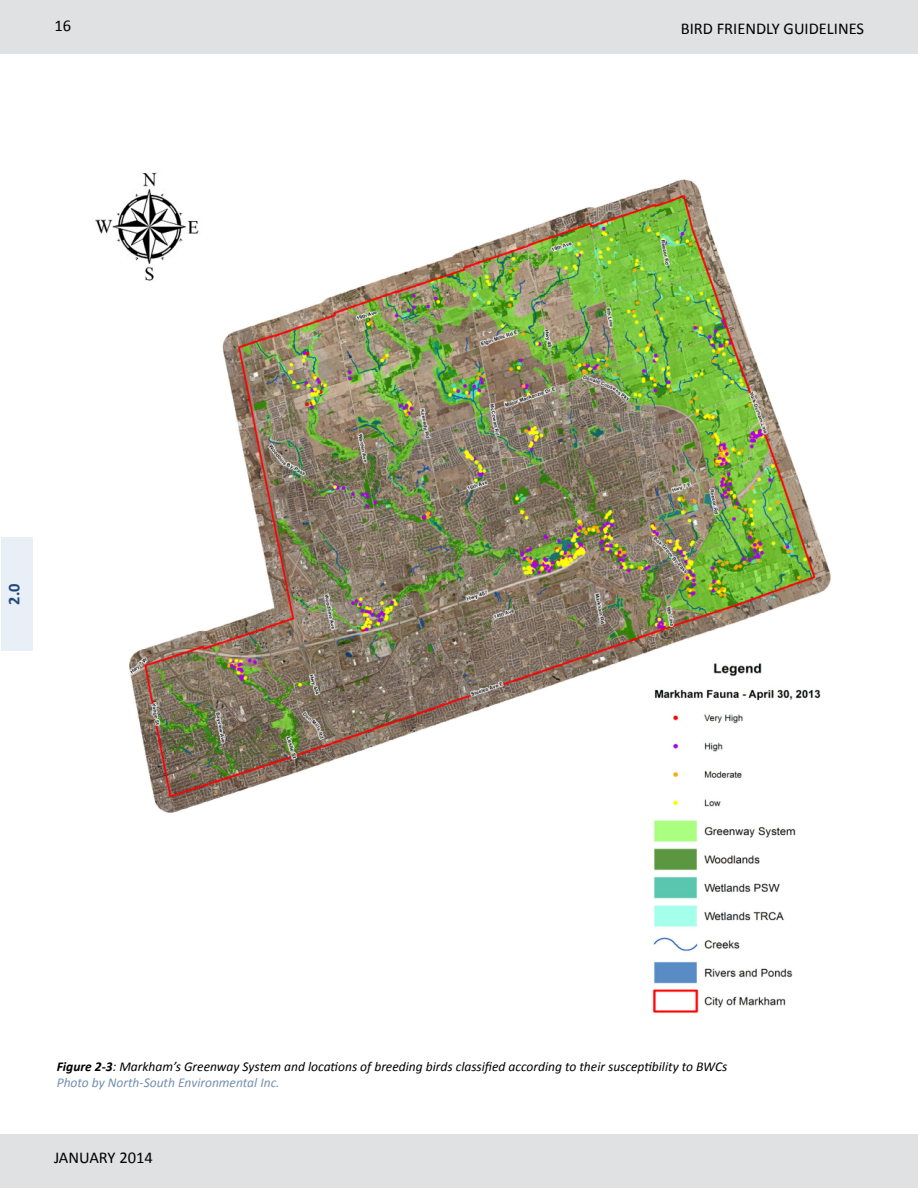
<style>
.page{position:relative;width:918px;height:1188px;background:#fff}
.page>*{position:absolute;margin:0;border:0;box-sizing:border-box;transform-origin:0 0}
.t1{font:16.5px "Calibri";color:#000}
.t2{font:700 16.5px "Calibri";color:#1f497d}
.t3{font:italic 13.5px "Calibri";color:#000}
.t4{font:italic 13.5px "Calibri";color:#748eae}
.s1{font-weight:700}
</style>
<div class="page">
<div style="left:0;top:1134px;width:918px;height:54px;background:#e0e1e2"></div>
<div style="left:0;top:0;width:918px;height:54px;background:#e0e1e2"></div>
<div style="left:2px;top:537px;width:31px;height:114px;background:#e9eff6"></div>
<img style="left:129px;top:179px;width:702px;height:634px">
<img style="left:626px;top:661px;width:205px;height:353px">
<img style="left:95px;top:172px;width:126px;height:111px">
<p class="t1" style="left:54px;top:15px;width:18px">16</p>
<p class="t1" style="left:681px;top:18px;width:185px">BIRD FRIENDLY GUIDELINES</p>
<p class="t2" style="left:3px;top:605px;width:23px;rotate:-90deg">2.0</p>
<p class="t3" style="left:57px;top:1057px;width:672px"><span class="s1">Figure 2-3</span>: Markham’s Greenway System and locations of breeding birds classified according to their susceptibility to BWCs</p>
<p class="t4" style="left:57px;top:1073px;width:224px">Photo by North-South Environmental Inc.</p>
<p class="t1" style="left:54px;top:1147px;width:100px">JANUARY 2014</p>
</div>
